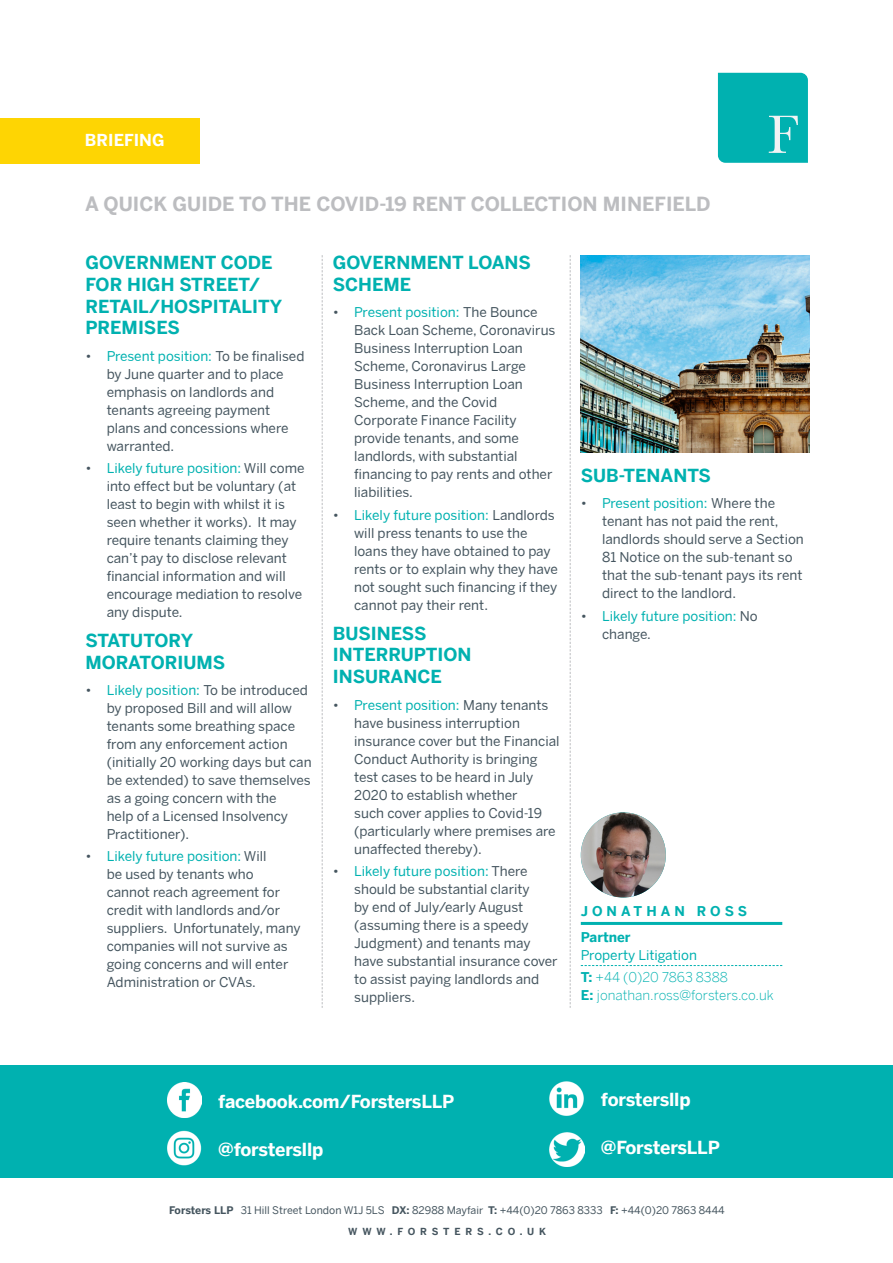
<style>
.page{position:relative;width:893px;height:1263px;background:#fff}
.page>*{position:absolute;margin:0;border:0;box-sizing:border-box;transform-origin:0 0}
.Drop_Cap{font:700 19.5px "Benton Sans";color:#bcbdc0}
.Drop_Cap-2{font:700 18px/21.6px "Benton Sans";color:#00b1b0}
.t1{font:700 18px "Benton Sans";letter-spacing:-.01em;color:#fff}
.Drop_Cap-3{font:700 16.5px "Benton Sans";color:#fff}
.t2{font:13.5px/18px "Benton Sans";color:#45555f}
.Drop_Cap-4{font:13.5px/18px "Benton Sans";color:#00b1b0}
.Drop_Cap-5{font:300 13.5px/18px "Benton Sans";color:#00b1b0}
.Drop_Cap-6{font:700 13.5px "Benton Sans";letter-spacing:.29em;color:#00b1b0}
.Drop_Cap-7{font:700 13.5px "Benton Sans";color:#00b1b0}
.Drop_Cap-8{font:10.5px "Benton Sans";color:#45555f}
.Drop_Cap-9{font:700 9.75px "Benton Sans";letter-spacing:.5em;color:#45555f}
.s1{color:#00b1b0}
.s2{color:#45555f}
.s3{font-weight:700}
</style>
<div class="page">
<div style="left:0;top:1065px;width:893px;height:113px;background:#00b1b0"></div>
<img style="left:167px;top:1083px;width:35px;height:34px">
<img style="left:167px;top:1130px;width:35px;height:36px">
<img style="left:549px;top:1081px;width:35px;height:35px">
<img style="left:550px;top:1132px;width:34px;height:34px">
<div style="left:718px;top:73px;width:90px;height:90px;background:#00b1b0"></div>
<div style="left:0;top:118px;width:200px;height:46px;background:#fed503"></div>
<svg style="left:322px;top:255px;width:1px;height:753px"></svg>
<svg style="left:570px;top:255px;width:1px;height:753px"></svg>
<img style="left:581px;top:812px;width:85px;height:85px;border-radius:43px">
<hr style="left:581px;top:922px;width:201px;height:3px;background:#00b1b0">
<svg style="left:581px;top:965px;width:201px;height:1px"></svg>
<img style="left:581px;top:255px;width:228px;height:198px">
<p class="Drop_Cap-3" style="left:85px;top:130px;width:81px">BRIEFING</p>
<p class="Drop_Cap" style="left:85px;top:192px;width:627px">A QUICK GUIDE TO THE COVID-19 RENT COLLECTION MINEFIELD</p>
<p class="Drop_Cap-2" style="left:85px;top:252px;width:198px">GOVERNMENT CODE<br>FOR HIGH STREET/<br>RETAIL/HOSPITALITY<br>PREMISES</p>
<p class="t2" style="left:107px;top:347px;width:199px;text-indent:-21px">• <span class="s1">Present position:</span> To be finalised by June quarter and to place emphasis on landlords and tenants agreeing payment plans and concessions where warranted.</p>
<p class="t2" style="left:107px;top:459px;width:199px;text-indent:-21px">• <span class="s1">Likely future position:</span> Will come into effect but be voluntary (at least to begin with whilst it is seen whether it works). It may require tenants claiming they can’t pay to disclose relevant financial information and will encourage mediation to resolve any dispute.</p>
<p class="Drop_Cap-2" style="left:85px;top:629px;width:141px">STATUTORY<br>MORATORIUMS</p>
<p class="t2" style="left:107px;top:681px;width:207px;text-indent:-21px">• <span class="s1">Likely position:</span> To be introduced by proposed Bill and will allow tenants some breathing space from any enforcement action (initially 20 working days but can be extended) to save themselves as a going concern with the<br>help of a Licensed Insolvency<br>Practitioner).</p>
<p class="t2" style="left:107px;top:847px;width:196px;text-indent:-21px">• <span class="s1">Likely future position:</span> Will<br>be used by tenants who<br>cannot reach agreement for credit with landlords and/or suppliers. Unfortunately, many companies will not survive as going concerns and will enter<br>Administration or CVAs.</p>
<p class="Drop_Cap-2" style="left:333px;top:252px;width:200px">GOVERNMENT LOANS<br>SCHEME</p>
<p class="t2" style="left:354px;top:303px;width:203px;text-indent:-21px">• <span class="s1">Present position:</span> The Bounce<br>Back Loan Scheme, Coronavirus<br>Business Interruption Loan<br>Scheme, Coronavirus Large<br>Business Interruption Loan<br>Scheme, and the Covid<br>Corporate Finance Facility provide tenants, and some landlords, with substantial financing to pay rents and other liabilities.</p>
<p class="t2" style="left:354px;top:506px;width:205px;text-indent:-21px">• <span class="s1">Likely future position:</span> Landlords will press tenants to use the loans they have obtained to pay rents or to explain why they have not sought such financing if they cannot pay their rent.</p>
<p class="Drop_Cap-2" style="left:333px;top:622px;width:140px">BUSINESS<br>INTERRUPTION<br>INSURANCE</p>
<p class="t2" style="left:354px;top:695px;width:207px;text-indent:-21px">• <span class="s1">Present position:</span> Many tenants have business interruption insurance cover but the Financial<br>Conduct Authority is bringing test cases to be heard in July<br>2020 to establish whether<br>such cover applies to Covid-19 (particularly where premises are unaffected thereby).</p>
<p class="t2" style="left:354px;top:862px;width:205px;text-indent:-21px">• <span class="s1">Likely future position:</span> There should be substantial clarity<br>by end of July/early August (assuming there is a speedy<br>Judgment) and tenants may have substantial insurance cover to assist paying landlords and suppliers.</p>
<p class="Drop_Cap-2" style="left:581px;top:464px;width:132px">SUB-TENANTS</p>
<p class="t2" style="left:602px;top:494px;width:203px;text-indent:-21px">• <span class="s1">Present position:</span> Where the tenant has not paid the rent, landlords should serve a Section<br>81 Notice on the sub-tenant so that the sub-tenant pays its rent direct to the landlord.</p>
<p class="Drop_Cap-4" style="left:602px;top:607px;width:157px;text-indent:-21px"><span class="s2">•</span> Likely future position: <span class="s2">No change.</span></p>
<p class="Drop_Cap-6" style="left:581px;top:902px;width:168px">JONATHAN ROSS</p>
<p class="Drop_Cap-7" style="left:581px;top:929px;width:51px">Partner</p>
<p class="Drop_Cap-4" style="left:581px;top:946px;width:118px">Property Litigation</p>
<p class="Drop_Cap-5" style="left:581px;top:968px;width:195px"><span class="s3">T:</span> +44 (0)20 7863 8388<br><span class="s3">E:</span> jonathan.ross@forsters.co.uk</p>
<p class="t1" style="left:218px;top:1090px;width:238px">facebook.com/ForstersLLP</p>
<p class="t1" style="left:218px;top:1139px;width:107px">@forstersllp</p>
<p class="t1" style="left:601px;top:1088px;width:91px">forstersllp</p>
<p class="t1" style="left:601px;top:1137px;width:120px">@ForstersLLP</p>
<p class="Drop_Cap-8" style="left:169px;top:1204px;width:557px"><span class="s3">Forsters LLP</span> 31 Hill Street London W1J 5LS <span class="s3">DX:</span> 82988 Mayfair <span class="s3">T:</span> +44(0)20 7863 8333 <span class="s3">F:</span> +44(0)20 7863 8444</p>
<p class="Drop_Cap-9" style="left:348px;top:1226px;width:199px">WWW.FORSTERS.CO.UK</p>
</div>
